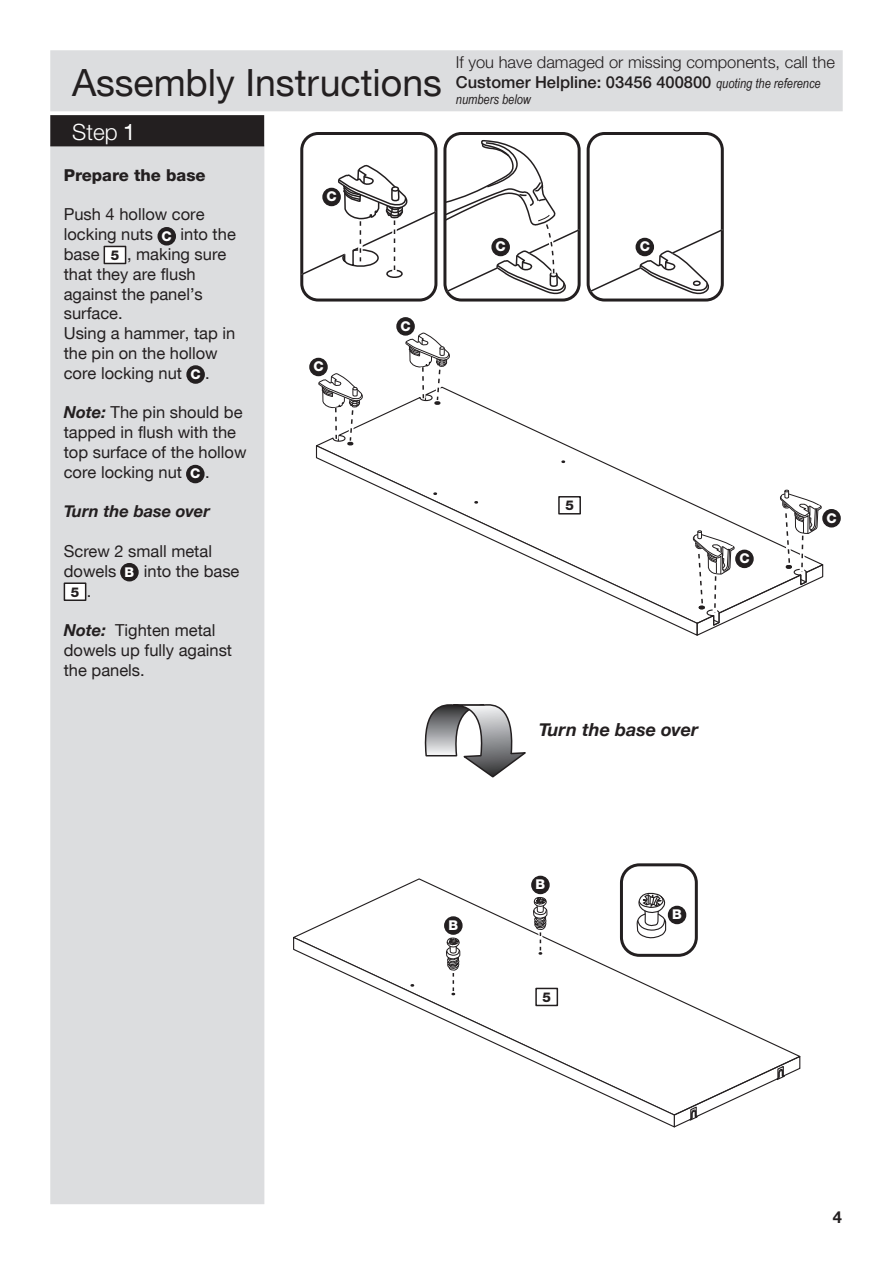
<style>
.page{position:relative;width:893px;height:1263px;background:#fff}
.page>*{position:absolute;margin:0;border:0;box-sizing:border-box;transform-origin:0 0}
.t1{font:37.5px "Helvetica Neue CE";color:#231f20}
.t2{font:300 22.5px "Helvetica Neue CE";color:#fff}
.t3{font:italic 700 18px "Helvetica Neue CE";color:#231f20}
.t4{font:16.5px/19.8px "Helvetica Neue CE";color:#231f20}
.t5{font:300 16.5px/19.8px "Helvetica Neue CE";color:#231f20}
.t6{font:italic 700 16.5px "Helvetica Neue CE";color:#231f20}
.t7{font:800 16.5px "Helvetica Neue CE";color:#231f20}
.t8{font:700 16.5px "Helvetica Neue CE";color:#231f20}
.t9{font:800 13.5px "Helvetica Neue CE";color:#fff}
.t10{font:italic 13.5px "Arial Narrow";color:#231f20}
.t11{font:800 13.5px "Helvetica Neue CE";color:#231f20}
.s1{font-weight:400}
.s2{font-weight:700;font-style:italic}
.s3{font-weight:500}
.s4{font-family:"Arial Narrow";font-weight:400;font-style:italic;font-size:13.5px}
</style>
<div class="page">
<div style="left:51px;top:51px;width:791px;height:60px;background:#dcdddf"></div>
<div style="left:50px;top:50px;width:793px;height:61px;border:2px solid #dcdddf"></div>
<div style="left:51px;top:146px;width:213px;height:1057px;background:#dcdddf"></div>
<div style="left:50px;top:145px;width:214px;height:1059px;border:2px solid #dcdddf"></div>
<div style="left:51px;top:116px;width:212px;height:30px;background:#231f20"></div>
<div style="left:50px;top:115px;width:214px;height:31px;border:2px solid #231f20"></div>
<div style="left:300px;top:132px;width:137px;height:169px;border:3px solid #231f20;border-radius:16px"></div>
<div style="left:443px;top:132px;width:138px;height:169px;border:3px solid #231f20;border-radius:16px"></div>
<svg style="left:300px;top:139px;width:281px;height:160px"></svg>
<div style="left:587px;top:132px;width:137px;height:169px;border:3px solid #231f20;border-radius:16px"></div>
<svg style="left:588px;top:189px;width:136px;height:110px"></svg>
<div style="left:323px;top:188px;width:17px;height:17px;background:#231f20;border-radius:50%"></div>
<div style="left:322px;top:188px;width:19px;height:18px;border:2px solid #231f20;border-radius:50%"></div>
<div style="left:492px;top:238px;width:17px;height:17px;background:#231f20;border-radius:50%"></div>
<div style="left:491px;top:238px;width:19px;height:18px;border:2px solid #231f20;border-radius:50%"></div>
<div style="left:636px;top:238px;width:17px;height:17px;background:#231f20;border-radius:50%"></div>
<div style="left:636px;top:238px;width:18px;height:18px;border:2px solid #231f20;border-radius:50%"></div>
<div style="left:158px;top:228px;width:17px;height:17px;background:#231f20;border-radius:50%"></div>
<div style="left:157px;top:227px;width:19px;height:19px;border:2px solid #231f20;border-radius:50%"></div>
<div style="left:187px;top:366px;width:17px;height:17px;background:#231f20;border-radius:50%"></div>
<div style="left:186px;top:365px;width:19px;height:19px;border:2px solid #231f20;border-radius:50%"></div>
<div style="left:104px;top:246px;width:22px;height:17px;background:#fff"></div>
<div style="left:104px;top:246px;width:22px;height:18px;border:2px solid #231f20"></div>
<div style="left:187px;top:465px;width:17px;height:18px;background:#231f20;border-radius:50%"></div>
<div style="left:186px;top:465px;width:19px;height:18px;border:2px solid #231f20;border-radius:50%"></div>
<div style="left:121px;top:564px;width:17px;height:17px;background:#231f20;border-radius:50%"></div>
<div style="left:120px;top:563px;width:19px;height:18px;border:2px solid #231f20;border-radius:50%"></div>
<div style="left:64px;top:583px;width:22px;height:17px;background:#fff"></div>
<div style="left:64px;top:582px;width:22px;height:19px;border:2px solid #231f20"></div>
<div style="left:620px;top:863px;width:78px;height:94px;border:3px solid #231f20;border-radius:18px"></div>
<svg style="left:315px;top:444px;width:377px;height:190px"></svg>
<svg style="left:405px;top:332px;width:46px;height:73px"></svg>
<div style="left:397px;top:318px;width:17px;height:17px;background:#231f20;border-radius:50%"></div>
<div style="left:396px;top:317px;width:19px;height:19px;border:2px solid #231f20;border-radius:50%"></div>
<div style="left:823px;top:510px;width:17px;height:17px;background:#231f20;border-radius:50%"></div>
<div style="left:822px;top:509px;width:19px;height:18px;border:2px solid #231f20;border-radius:50%"></div>
<svg style="left:318px;top:373px;width:46px;height:73px"></svg>
<div style="left:310px;top:358px;width:17px;height:17px;background:#231f20;border-radius:50%"></div>
<div style="left:309px;top:358px;width:19px;height:18px;border:2px solid #231f20;border-radius:50%"></div>
<svg style="left:692px;top:490px;width:132px;height:146px"></svg>
<svg style="left:295px;top:878px;width:503px;height:177px"></svg>
<svg style="left:293px;top:936px;width:382px;height:191px"></svg>
<svg style="left:673px;top:1055px;width:128px;height:73px"></svg>
<svg style="left:531px;top:894px;width:17px;height:61px"></svg>
<div style="left:532px;top:876px;width:17px;height:17px;background:#231f20;border-radius:50%"></div>
<div style="left:531px;top:876px;width:19px;height:18px;border:2px solid #231f20;border-radius:50%"></div>
<svg style="left:444px;top:932px;width:17px;height:63px"></svg>
<div style="left:445px;top:917px;width:17px;height:17px;background:#231f20;border-radius:50%"></div>
<div style="left:444px;top:916px;width:19px;height:19px;border:2px solid #231f20;border-radius:50%"></div>
<svg style="left:424px;top:704px;width:102px;height:74px"></svg>
<div style="left:559px;top:497px;width:21px;height:17px;background:#fff"></div>
<div style="left:558px;top:496px;width:23px;height:18px;border:2px solid #231f20"></div>
<div style="left:536px;top:988px;width:21px;height:17px;background:#fff"></div>
<div style="left:535px;top:988px;width:23px;height:18px;border:2px solid #231f20"></div>
<p class="t1" style="left:72px;top:60px;width:371px">Assembly Instructions</p>
<p class="t2" style="left:72px;top:118px;width:65px">Step <span class="s1">1</span></p>
<p class="t7" style="left:64px;top:165px;width:143px">Prepare the base</p>
<p class="t4" style="left:64px;top:205px;width:142px">Push 4 hollow core locking nuts</p>
<p class="t4" style="left:181px;top:225px;width:57px">into the</p>
<p class="t9" style="left:162px;top:228px;width:12px">C</p>
<p class="t4" style="left:64px;top:244px;width:173px;text-indent:63px">, making sure that they are flush against the panel’s surface.<br>Using a hammer, tap in the pin on the hollow core locking nut</p>
<p class="t4" style="left:64px;top:244px;width:37px">base</p>
<p class="t11" style="left:111px;top:247px;width:10px">5</p>
<p class="t9" style="left:191px;top:366px;width:12px">C</p>
<p class="t4" style="left:205px;top:363px;width:6px">.</p>
<p class="t4" style="left:64px;top:403px;width:184px"><span class="s2">Note:</span> The pin should be tapped in flush with the top surface of the hollow core locking nut</p>
<p class="t9" style="left:190px;top:465px;width:12px">C</p>
<p class="t4" style="left:205px;top:462px;width:6px">.</p>
<p class="t6" style="left:64px;top:501px;width:148px">Turn the base over</p>
<p class="t4" style="left:64px;top:541px;width:150px">Screw 2 small metal dowels</p>
<p class="t4" style="left:144px;top:561px;width:97px">into the base</p>
<p class="t9" style="left:125px;top:563px;width:11px">B</p>
<p class="t11" style="left:71px;top:583px;width:10px">5</p>
<p class="t4" style="left:64px;top:581px;width:29px">. .</p>
<p class="t4" style="left:64px;top:621px;width:170px"><span class="s2">Note:</span> Tighten metal dowels up fully against the panels.</p>
<p class="t9" style="left:326px;top:188px;width:12px">C</p>
<p class="t9" style="left:313px;top:358px;width:12px">C</p>
<p class="t9" style="left:400px;top:318px;width:12px">C</p>
<p class="t5" style="left:456px;top:52px;width:380px">If you have damaged or missing components, call the<br><span class="s3">Customer Helpline: 03456 400800</span> <span class="s4">quoting the reference</span></p>
<p class="t10" style="left:456px;top:90px;width:77px">numbers below</p>
<p class="t9" style="left:496px;top:238px;width:12px">C</p>
<p class="t9" style="left:640px;top:238px;width:12px">C</p>
<p class="t11" style="left:565px;top:497px;width:10px">5</p>
<p class="t9" style="left:739px;top:550px;width:12px">C</p>
<p class="t9" style="left:826px;top:509px;width:12px">C</p>
<p class="t3" style="left:539px;top:719px;width:161px">Turn the base over</p>
<p class="t9" style="left:448px;top:917px;width:11px">B</p>
<p class="t9" style="left:536px;top:876px;width:11px">B</p>
<p class="t11" style="left:542px;top:989px;width:10px">5</p>
<p class="t9" style="left:672px;top:906px;width:11px">B</p>
<p class="t8" style="left:833px;top:1207px;width:11px">4</p>
</div>
